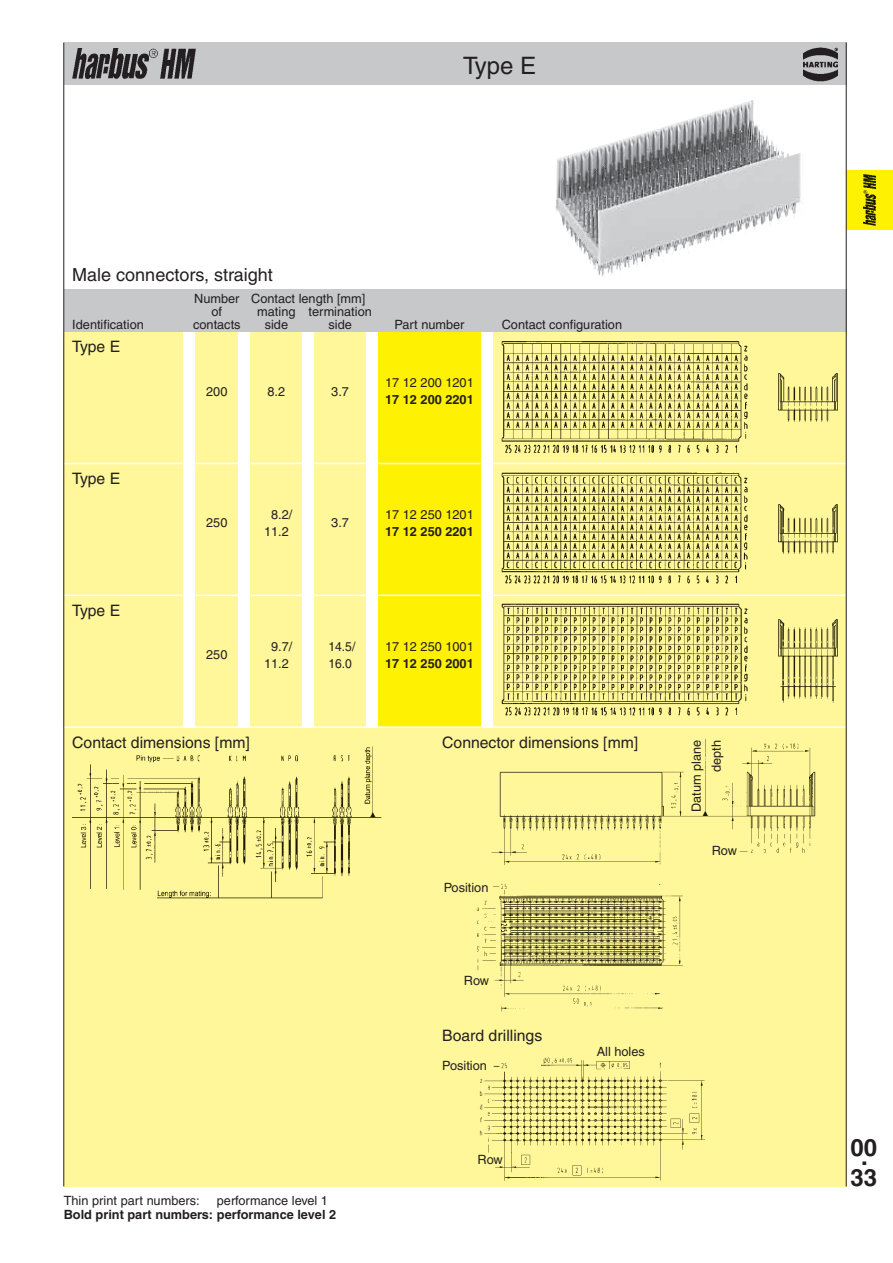
<style>
.page{position:relative;width:893px;height:1263px;background:#fff}
.page>*{position:absolute;margin:0;border:0;box-sizing:border-box;transform-origin:0 0}
.t1{font:700 24px/30px "Helvetica";color:#231f20}
.t2{font:24px "Helvetica";color:#231f20}
.t3{font:18px "Helvetica";color:#231f20}
.t4{font:15.75px "Helvetica";color:#231f20}
.t5{font:12.75px/12.8px "Helvetica";color:#231f20}
.t6{font:700 12.75px "Helvetica";color:#231f20}
.t7{font:12.75px "Helvetica";color:#231f20;scale:.95 1}
.s1{color:#fff79a}
</style>
<div class="page">
<div style="left:846px;top:170px;width:47px;height:60px;background:#fff101"></div>
<div style="left:64px;top:43px;width:782px;height:42px;background:#c7c8ca"></div>
<img style="left:72px;top:49px;width:124px;height:30px">
<img style="left:804px;top:47px;width:33px;height:34px">
<div style="left:64px;top:727px;width:782px;height:459px;background:#fff79a"></div>
<div style="left:64px;top:332px;width:119px;height:395px;background:#fff79a"></div>
<div style="left:196px;top:332px;width:42px;height:395px;background:#fff79a"></div>
<div style="left:251px;top:332px;width:51px;height:395px;background:#fff79a"></div>
<div style="left:315px;top:332px;width:51px;height:395px;background:#fff79a"></div>
<div style="left:378px;top:332px;width:102px;height:395px;background:#fff101"></div>
<div style="left:493px;top:332px;width:353px;height:395px;background:#fff79a"></div>
<img style="left:502px;top:341px;width:246px;height:112px">
<img style="left:778px;top:373px;width:59px;height:49px">
<img style="left:778px;top:505px;width:59px;height:49px">
<img style="left:778px;top:620px;width:59px;height:83px">
<div style="left:64px;top:289px;width:782px;height:43px;background:#c7c8ca"></div>
<hr style="left:64px;top:463px;width:119px;height:1px;background:#fff">
<hr style="left:196px;top:463px;width:42px;height:1px;background:#fff">
<hr style="left:251px;top:463px;width:51px;height:1px;background:#fff">
<hr style="left:315px;top:463px;width:51px;height:1px;background:#fff">
<hr style="left:378px;top:463px;width:102px;height:1px;background:#fff">
<hr style="left:493px;top:463px;width:353px;height:1px;background:#fff">
<hr style="left:64px;top:595px;width:119px;height:1px;background:#fff">
<hr style="left:196px;top:595px;width:42px;height:1px;background:#fff">
<hr style="left:251px;top:595px;width:51px;height:1px;background:#fff">
<hr style="left:315px;top:595px;width:51px;height:1px;background:#fff">
<hr style="left:378px;top:595px;width:102px;height:1px;background:#fff">
<hr style="left:493px;top:595px;width:353px;height:1px;background:#fff">
<hr style="left:64px;top:726px;width:782px;height:2px;background:#fff">
<img style="left:476px;top:740px;width:340px;height:441px">
<hr style="left:63px;top:43px;width:1px;height:1143px;background:#231f20">
<img style="left:556px;top:100px;width:247px;height:176px">
<hr style="left:846px;top:43px;width:1px;height:1143px;background:#231f20">
<img style="left:72px;top:746px;width:310px;height:152px">
<img style="left:502px;top:472px;width:246px;height:112px">
<img style="left:502px;top:604px;width:246px;height:112px">
<img style="left:863px;top:174px;width:13px;height:51px">
<h1 class="t2" style="left:463px;top:52px;width:75px">Type E</h1>
<h2 class="t3" style="left:72px;top:264px;width:202px">Male connectors, straight</h2>
<p class="t5" style="left:212px;top:292px;width:155px;text-indent:-17px">Number Contact length [mm] of</p>
<p class="t5" style="left:257px;top:305px;width:116px">mating termination</p>
<p class="t5" style="left:72px;top:318px;width:73px">Identification</p>
<p class="t5" style="left:193px;top:318px;width:49px">contacts</p>
<p class="t5" style="left:265px;top:318px;width:25px">side</p>
<p class="t5" style="left:328px;top:318px;width:25px">side</p>
<p class="t5" style="left:394px;top:318px;width:72px">Part number</p>
<p class="t5" style="left:502px;top:318px;width:122px">Contact configuration</p>
<p class="t4" style="left:72px;top:338px;width:50px">Type E</p>
<p class="t5" style="left:206px;top:385px;width:23px">200</p>
<p class="t5" style="left:268px;top:385px;width:19px">8.2</p>
<p class="t5" style="left:331px;top:385px;width:19px">3.7</p>
<p class="t5" style="left:385px;top:376px;width:90px">17 12 200 1201</p>
<p class="t6" style="left:385px;top:392px;width:90px">17 12 200 2201</p>
<p class="t4" style="left:72px;top:470px;width:50px">Type E</p>
<p class="t4" style="left:72px;top:601px;width:50px">Type E</p>
<p class="t5" style="left:206px;top:516px;width:23px">250</p>
<p class="t5" style="left:260px;top:508px;width:33px"><span class="s1">/</span> 8.2/</p>
<p class="t5" style="left:385px;top:508px;width:90px">17 12 250 1201</p>
<p class="t5" style="left:331px;top:516px;width:19px">3.7</p>
<p class="t5" style="left:264px;top:525px;width:26px">11.2</p>
<p class="t6" style="left:385px;top:524px;width:90px">17 12 250 2201</p>
<p class="t5" style="left:206px;top:648px;width:23px">250</p>
<p class="t5" style="left:260px;top:640px;width:33px"><span class="s1">/</span> 9.7/</p>
<p class="t7" style="left:325px;top:639px;width:34px"><span class="s1">/</span>14.5/</p>
<p class="t5" style="left:385px;top:640px;width:90px">17 12 250 1001</p>
<p class="t5" style="left:264px;top:657px;width:26px">11.2</p>
<p class="t7" style="left:328px;top:656px;width:26px">16.0</p>
<p class="t6" style="left:385px;top:655px;width:90px">17 12 250 2001</p>
<p class="t4" style="left:72px;top:733px;width:179px">Contact dimensions [mm]</p>
<p class="t4" style="left:442px;top:733px;width:198px">Connector dimensions [mm]</p>
<p class="t5" style="left:444px;top:881px;width:46px">Position</p>
<p class="t5" style="left:64px;top:1194px;width:137px">Thin print part numbers:</p>
<p class="t5" style="left:217px;top:1194px;width:113px">performance level 1</p>
<p class="t6" style="left:64px;top:1207px;width:274px">Bold print part numbers: performance level 2</p>
<p class="t5" style="left:464px;top:974px;width:27px">Row</p>
<p class="t4" style="left:442px;top:1027px;width:102px">Board drillings</p>
<p class="t5" style="left:442px;top:1059px;width:46px">Position</p>
<p class="t5" style="left:477px;top:1153px;width:27px">Row</p>
<p class="t5" style="left:597px;top:1045px;width:50px">All holes</p>
<p class="t5" style="left:686px;top:812px;width:74px;line-height:20px;text-align:right;rotate:-90deg">Datum plane depth</p>
<p class="t5" style="left:712px;top:844px;width:27px">Row</p>
<h1 class="t1" style="left:850px;top:1132px;width:28px">0 0.<br>33</h1>
</div>
